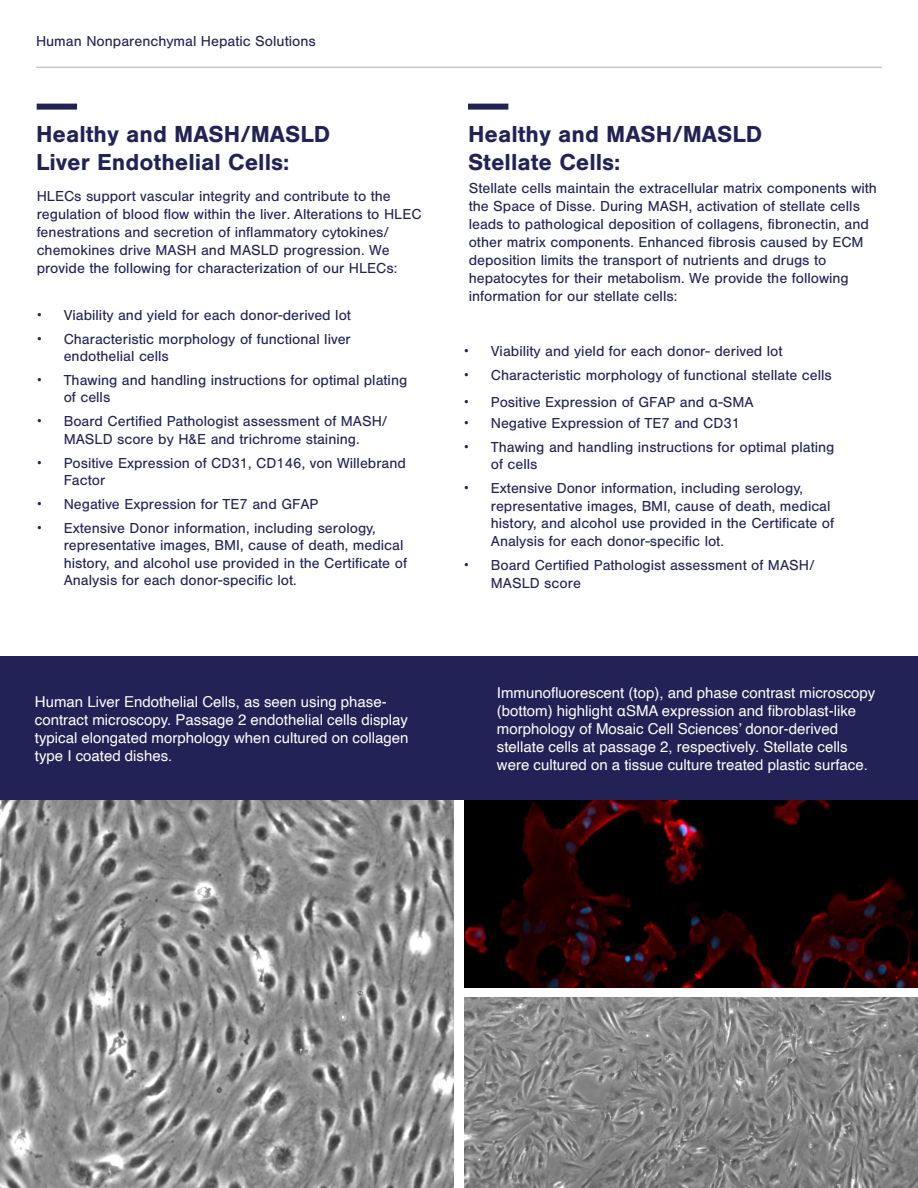
<style>
.page{position:relative;width:918px;height:1188px;background:#fff}
.page>*{position:absolute;margin:0;border:0;box-sizing:border-box;transform-origin:0 0}
.Main_Heading_-_Left_Align{font:700 24px/28.8px "Nimbus San";color:#232257}
.Main_Heading_-_Left_Align-2{font:15px/18px "Nimbus San";color:#232257}
.Main_Heading_-_Left_Align-3{font:15px/18px "Helvetica";color:#fff}
.s1{font-family:"Helvetica"}
</style>
<div class="page">
<hr style="left:36px;top:67px;width:846px;height:1px;background:#b2b2b2">
<div style="left:37px;top:104px;width:40px;height:6px;background:#232257"></div>
<div style="left:0;top:656px;width:918px;height:144px;background:#232257"></div>
<img style="left:0;top:800px;width:454px;height:388px">
<img style="left:464px;top:800px;width:454px;height:188px">
<div style="left:468px;top:104px;width:40px;height:6px;background:#232257"></div>
<img style="left:464px;top:997px;width:454px;height:191px">
<p class="Main_Heading_-_Left_Align-2" style="left:36px;top:32px;width:281px">Human Nonparenchymal Hepatic Solutions</p>
<p class="Main_Heading_-_Left_Align" style="left:36px;top:120px;width:296px">Healthy and MASH/MASLD<br>Liver Endothelial Cells:</p>
<p class="Main_Heading_-_Left_Align-2" style="left:37px;top:187px;width:386px">HLECs support vascular integrity and contribute to the regulation of blood flow within the liver. Alterations to HLEC fenestrations and secretion of inflammatory cytokines/ chemokines drive MASH and MASLD progression. We provide the following for characterization of our HLECs:</p>
<p class="Main_Heading_-_Left_Align-2" style="left:37px;top:307px;width:316px"><span class="s1">•</span> Viability and yield for each donor-derived lot</p>
<p class="Main_Heading_-_Left_Align-2" style="left:64px;top:331px;width:289px;line-height:16.8px;text-indent:-27px"><span class="s1">•</span> Characteristic morphology of functional liver endothelial cells</p>
<p class="Main_Heading_-_Left_Align-2" style="left:64px;top:372px;width:345px;line-height:16.8px;text-indent:-27px"><span class="s1">•</span> Thawing and handling instructions for optimal plating of cells</p>
<p class="Main_Heading_-_Left_Align-2" style="left:37px;top:412px;width:352px;text-align:center"><span class="s1">•</span> Board Certified Pathologist assessment of MASH/<br>MASLD score by H&amp;E and trichrome staining.</p>
<p class="Main_Heading_-_Left_Align-2" style="left:64px;top:455px;width:344px;line-height:16.8px;text-indent:-27px"><span class="s1">•</span> Positive Expression of CD31, CD146, von Willebrand<br>Factor</p>
<p class="Main_Heading_-_Left_Align-2" style="left:37px;top:495px;width:283px"><span class="s1">•</span> Negative Expression for TE7 and GFAP</p>
<p class="Main_Heading_-_Left_Align-2" style="left:64px;top:519px;width:345px;line-height:17.5px;text-indent:-27px"><span class="s1">•</span> Extensive Donor information, including serology, representative images, BMI, cause of death, medical history, and alcohol use provided in the Certificate of Analysis for each donor-specific lot.</p>
<p class="Main_Heading_-_Left_Align-3" style="left:35px;top:693px;width:375px">Human Liver Endothelial Cells, as seen using phase&shy;contract microscopy. Passage 2 endothelial cells display typical elongated morphology when cultured on collagen type I coated dishes.</p>
<p class="Main_Heading_-_Left_Align" style="left:468px;top:120px;width:296px">Healthy and MASH/MASLD<br>Stellate Cells:</p>
<p class="Main_Heading_-_Left_Align-2" style="left:469px;top:179px;width:410px">Stellate cells maintain the extracellular matrix components with the Space of Disse. During MASH, activation of stellate cells leads to pathological deposition of collagens, fibronectin, and other matrix components. Enhanced fibrosis caused by ECM deposition limits the transport of nutrients and drugs to hepatocytes for their metabolism. We provide the following information for our stellate cells:</p>
<p class="Main_Heading_-_Left_Align-2" style="left:464px;top:343px;width:320px"><span class="s1">•</span> Viability and yield for each donor- derived lot</p>
<p class="Main_Heading_-_Left_Align-2" style="left:464px;top:367px;width:370px"><span class="s1">•</span> Characteristic morphology of functional stellate cells</p>
<p class="Main_Heading_-_Left_Align-2" style="left:464px;top:393px;width:291px"><span class="s1">•</span> Positive Expression of GFAP and <span class="s1">α</span>-SMA</p>
<p class="Main_Heading_-_Left_Align-2" style="left:464px;top:415px;width:278px"><span class="s1">•</span> Negative Expression of TE7 and CD31</p>
<p class="Main_Heading_-_Left_Align-2" style="left:491px;top:439px;width:345px;line-height:16.8px;text-indent:-27px"><span class="s1">•</span> Thawing and handling instructions for optimal plating of cells</p>
<p class="Main_Heading_-_Left_Align-2" style="left:491px;top:480px;width:345px;line-height:17.5px;text-indent:-27px"><span class="s1">•</span> Extensive Donor information, including serology, representative images, BMI, cause of death, medical history, and alcohol use provided in the Certificate of Analysis for each donor-specific lot.</p>
<p class="Main_Heading_-_Left_Align-2" style="left:491px;top:556px;width:325px;text-indent:-27px"><span class="s1">•</span> Board Certified Pathologist assessment of MASH/<br>MASLD score</p>
<p class="Main_Heading_-_Left_Align-3" style="left:497px;top:684px;width:380px">Immunofluorescent (top), and phase contrast microscopy (bottom) highlight αSMA expression and fibroblast-like morphology of Mosaic Cell Sciences’ donor-derived stellate cells at passage 2, respectively. Stellate cells were cultured on a tissue culture treated plastic surface.</p>
</div>
